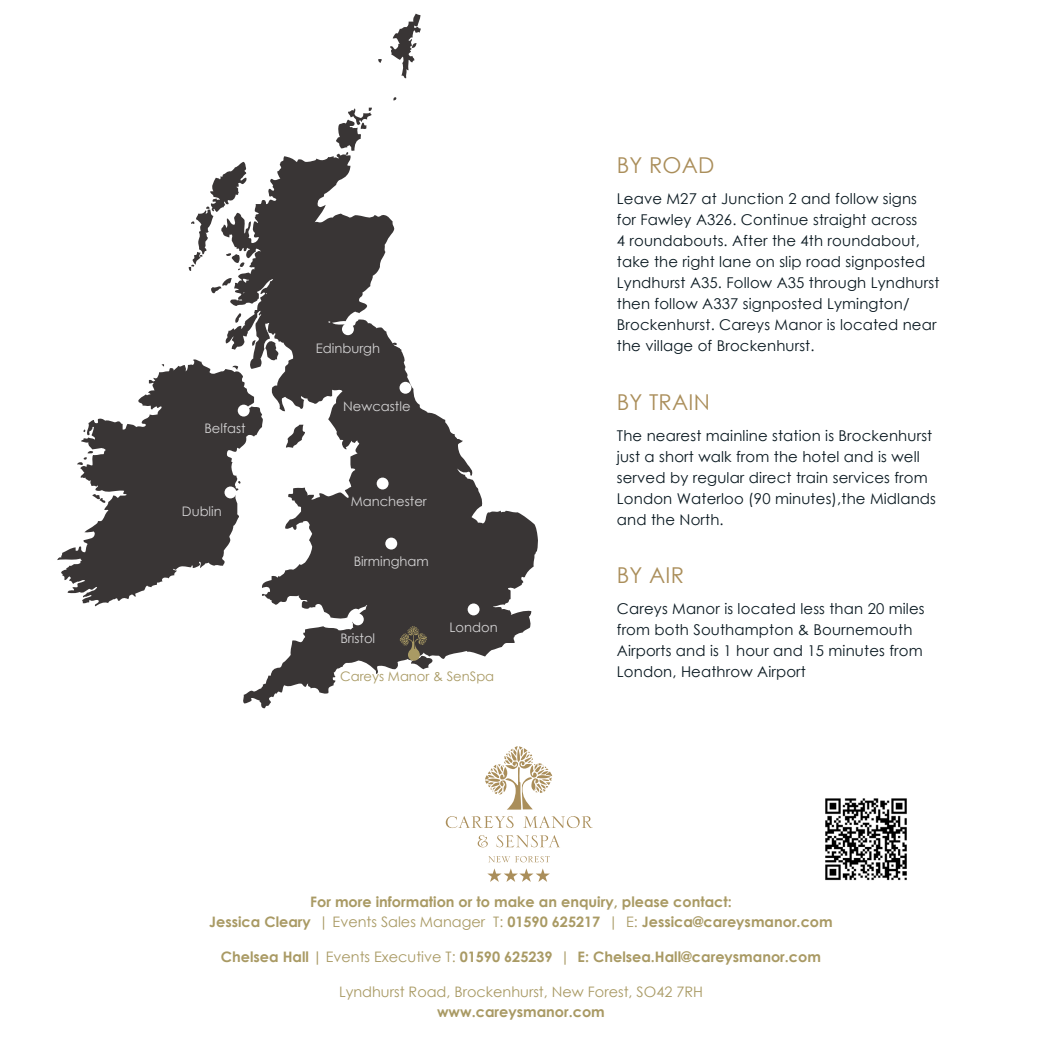
<style>
.page{position:relative;width:1042px;height:1042px;background:#fff}
.page>*{position:absolute;margin:0;border:0;box-sizing:border-box;transform-origin:0 0}
.t1{font:21.88px "Century Gothic";letter-spacing:.01em;color:#aa8e5a}
.t2{font:14.88px/21px "Century Gothic";letter-spacing:.01em;color:#0a1921}
.t3{font:700 14.35px/20.1px "Century Gothic";color:#a99a64;text-align:center}
.t4{font:14.35px "Century Gothic";color:#a99a64}
.t5{font:13.12px "Century Gothic";color:#d5d4d5}
.t6{font:13.12px "Century Gothic";color:#a99a64}
.s1{font-weight:400}
</style>
<div class="page">
<svg style="left:57px;top:14px;width:481px;height:694px"></svg>
<div style="left:468px;top:603px;width:11px;height:12px;background:#fff;border-radius:50%"></div>
<div style="left:408px;top:649px;width:12px;height:12px;background:#a99a64;border-radius:50%"></div>
<svg style="left:400px;top:626px;width:27px;height:26px"></svg>
<div style="left:238px;top:405px;width:12px;height:11px;background:#fff;border-radius:50%"></div>
<div style="left:352px;top:613px;width:12px;height:12px;background:#fff;border-radius:50%"></div>
<div style="left:385px;top:537px;width:12px;height:12px;background:#fff;border-radius:50%"></div>
<div style="left:377px;top:477px;width:11px;height:12px;background:#fff;border-radius:50%"></div>
<div style="left:399px;top:382px;width:12px;height:12px;background:#fff;border-radius:50%"></div>
<div style="left:342px;top:323px;width:12px;height:12px;background:#fff;border-radius:50%"></div>
<div style="left:224px;top:486px;width:12px;height:12px;background:#fff;border-radius:50%"></div>
<svg style="left:446px;top:816px;width:67px;height:12px"></svg>
<svg style="left:523px;top:816px;width:70px;height:12px"></svg>
<svg style="left:488px;top:856px;width:62px;height:6px"></svg>
<svg style="left:485px;top:746px;width:67px;height:63px"></svg>
<svg style="left:478px;top:835px;width:10px;height:12px"></svg>
<svg style="left:496px;top:835px;width:63px;height:12px"></svg>
<svg style="left:487px;top:868px;width:63px;height:14px"></svg>
<img style="left:825px;top:798px;width:82px;height:83px">
<p class="t5" style="left:204px;top:419px;width:43px">Belfast</p>
<p class="t5" style="left:182px;top:501px;width:41px">Dublin</p>
<p class="t5" style="left:316px;top:339px;width:66px">Edinburgh</p>
<p class="t5" style="left:343px;top:396px;width:69px">Newcastle</p>
<p class="t5" style="left:351px;top:492px;width:78px">Manchester</p>
<p class="t5" style="left:354px;top:552px;width:77px">Birmingham</p>
<p class="t5" style="left:340px;top:629px;width:36px">Bristol</p>
<p class="t5" style="left:449px;top:618px;width:50px">London</p>
<p class="t6" style="left:340px;top:667px;width:156px">Careys Manor &amp; SenSpa</p>
<h1 class="t1" style="left:617px;top:150px;width:99px">BY ROAD</h1>
<p class="t2" style="left:617px;top:188px;width:324px">Leave M27 at Junction 2 and follow signs for Fawley A326. Continue straight across<br>4 roundabouts. After the 4th roundabout, take the right lane on slip road signposted Lyndhurst A35. Follow A35 through Lyndhurst then follow A337 signposted Lymington/ Brockenhurst. Careys Manor is located near the village of Brockenhurst.</p>
<h1 class="t1" style="left:617px;top:386px;width:95px">BY TRAIN</h1>
<p class="t2" style="left:617px;top:424px;width:321px">The nearest mainline station is Brockenhurst just a short walk from the hotel and is well served by regular direct train services from London Waterloo (90 minutes),the Midlands and the North.</p>
<h1 class="t1" style="left:617px;top:560px;width:69px">BY AIR</h1>
<p class="t2" style="left:617px;top:598px;width:309px">Careys Manor is located less than 20 miles from both Southampton &amp; Bournemouth Airports and is 1 hour and 15 minutes from London, Heathrow Airport</p>
<p class="t3" style="left:209px;top:891px;width:625px">For more information or to make an enquiry, please contact:<br>Jessica Cleary <span class="s1">| Events Sales Manager T:</span> 01590 625217 <span class="s1">| E:</span> Jessica@careysmanor.com</p>
<p class="t3" style="left:221px;top:946px;width:601px">Chelsea Hall | <span class="s1">Events Executive T:</span> 01590 625239 | E: Chelsea.Hall@careysmanor.com</p>
<p class="t4" style="left:339px;top:982px;width:365px">Lyndhurst Road, Brockenhurst, New Forest, SO42 7RH</p>
<p class="t3" style="left:437px;top:1001px;width:169px">www.careysmanor.com</p>
</div>
